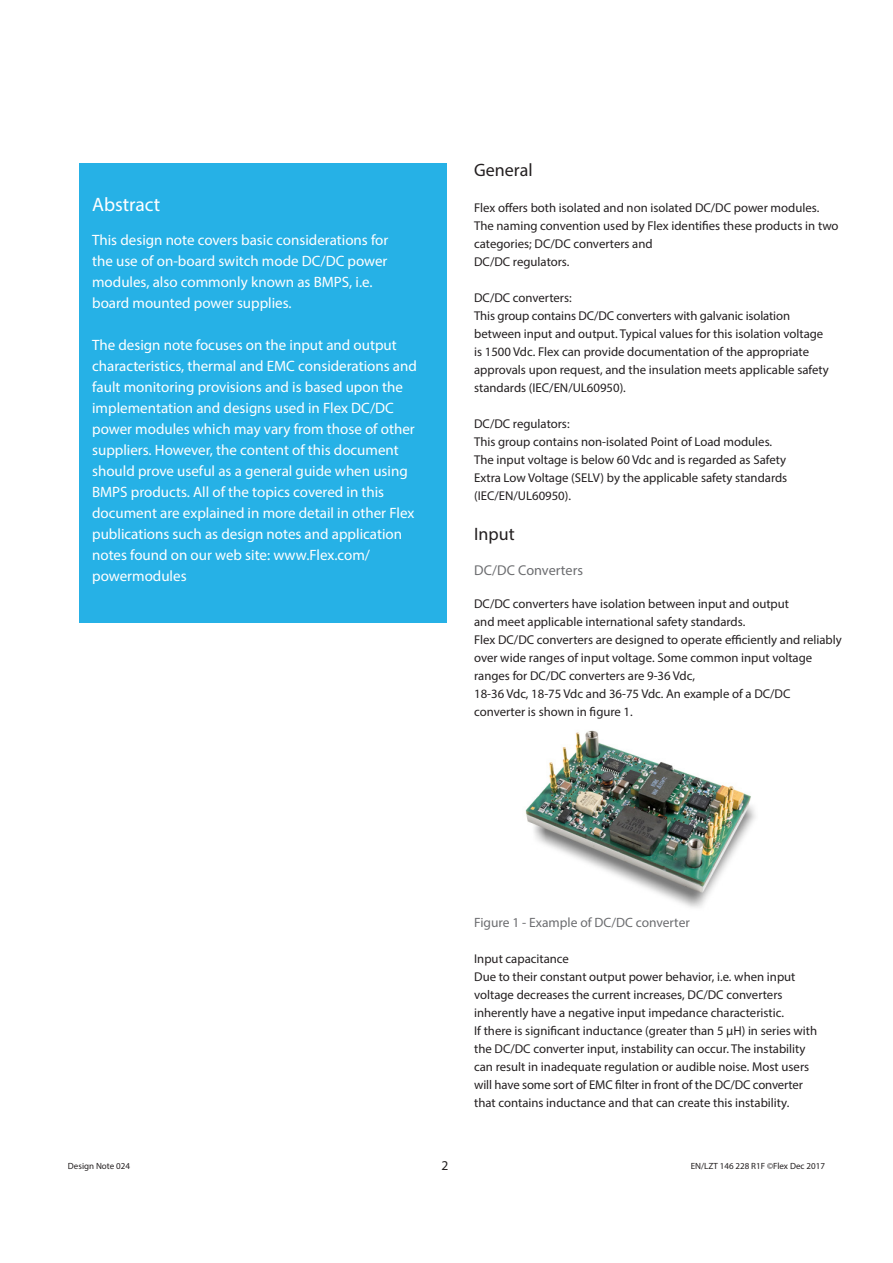
<style>
.page{position:relative;width:893px;height:1263px;background:#fff}
.page>*{position:absolute;margin:0;border:0;box-sizing:border-box;transform-origin:0 0}
.INSIDA__Ruta_Rubrik{font:19.5px "Myriad Pro";color:#fff}
.INSIDA__Mellanrubrik{font:18px "Myriad Pro";color:#231f20}
.INSIDA__Ruta_Brödtex{font:15px/21px "Myriad Pro";color:#fff}
.INSIDA__Underrubrik{font:14.25px "Myriad Pro";letter-spacing:.005em;color:#6c6d70}
.INSIDA__Bildtext{font:13.5px "Myriad Pro";color:#6c6d70}
.t1{font:13.5px "Myriad Pro";color:#231f20}
.INSIDA__Brödtext{font:12.75px/18px "Myriad Pro";color:#231f20}
.INSIDA__Underrubrik-2{font:12.75px "Myriad Pro";color:#231f20}
.t2{font:9px "Myriad Pro";color:#231f20}
</style>
<div class="page">
<img style="left:525px;top:730px;width:231px;height:178px">
<div style="left:79px;top:163px;width:368px;height:460px;background:#26b1e6"></div>
<p class="INSIDA__Ruta_Rubrik" style="left:92px;top:192px;width:70px">Abstract</p>
<p class="INSIDA__Ruta_Brödtex" style="left:92px;top:229px;width:298px">This design note covers basic considerations for the use of on-board switch mode DC/DC power modules, also commonly known as BMPS, i.e. board mounted power supplies.</p>
<p class="INSIDA__Ruta_Brödtex" style="left:92px;top:334px;width:326px">The design note focuses on the input and output characteristics, thermal and EMC considerations and fault monitoring provisions and is based upon the implementation and designs used in Flex DC/DC power modules which may vary from those of other suppliers. However, the content of this document should prove useful as a general guide when using BMPS products. All of the topics covered in this document are explained in more detail in other Flex publications such as design notes and application notes found on our web site: www.Flex.com/ powermodules</p>
<p class="INSIDA__Mellanrubrik" style="left:474px;top:159px;width:60px">General</p>
<p class="INSIDA__Brödtext" style="left:474px;top:198px;width:366px">Flex offers both isolated and non isolated DC/DC power modules.<br>The naming convention used by Flex identifies these products in two categories; DC/DC converters and</p>
<p class="INSIDA__Brödtext" style="left:474px;top:252px;width:97px">DC/DC regulators.</p>
<p class="INSIDA__Brödtext" style="left:474px;top:288px;width:99px">DC/DC converters:</p>
<p class="INSIDA__Brödtext" style="left:474px;top:306px;width:317px">This group contains DC/DC converters with galvanic isolation</p>
<p class="INSIDA__Brödtext" style="left:474px;top:324px;width:356px">between input and output. Typical values for this isolation voltage is 1500 Vdc. Flex can provide documentation of the appropriate approvals upon request, and the insulation meets applicable safety standards (IEC/EN/UL60950).</p>
<p class="INSIDA__Brödtext" style="left:474px;top:414px;width:97px">DC/DC regulators:</p>
<p class="INSIDA__Brödtext" style="left:474px;top:432px;width:300px">This group contains non-isolated Point of Load modules.</p>
<p class="INSIDA__Brödtext" style="left:474px;top:450px;width:314px">The input voltage is below 60 Vdc and is regarded as Safety</p>
<p class="INSIDA__Brödtext" style="left:474px;top:468px;width:315px">Extra Low Voltage (SELV) by the applicable safety standards (IEC/EN/UL60950).</p>
<p class="INSIDA__Mellanrubrik" style="left:474px;top:523px;width:42px">Input</p>
<p class="INSIDA__Underrubrik" style="left:474px;top:561px;width:111px">DC/DC Converters</p>
<p class="INSIDA__Brödtext" style="left:474px;top:594px;width:316px">DC/DC converters have isolation between input and output</p>
<p class="INSIDA__Brödtext" style="left:474px;top:612px;width:273px">and meet applicable international safety standards.</p>
<p class="INSIDA__Brödtext" style="left:474px;top:630px;width:369px">Flex DC/DC converters are designed to operate efficiently and reliably over wide ranges of input voltage. Some common input voltage ranges for DC/DC converters are 9-36 Vdc,</p>
<p class="INSIDA__Brödtext" style="left:474px;top:684px;width:318px">18-36 Vdc, 18-75 Vdc and 36-75 Vdc. An example of a DC/DC converter is shown in figure 1.</p>
<p class="INSIDA__Bildtext" style="left:474px;top:914px;width:217px">Figure 1 - Example of DC/DC converter</p>
<p class="INSIDA__Underrubrik-2" style="left:474px;top:951px;width:96px">Input capacitance</p>
<p class="INSIDA__Brödtext" style="left:474px;top:968px;width:323px">Due to their constant output power behavior, i.e. when input voltage decreases the current increases, DC/DC converters inherently have a negative input impedance characteristic.</p>
<p class="INSIDA__Brödtext" style="left:474px;top:1022px;width:345px">If there is significant inductance (greater than 5 μH) in series with the DC/DC converter input, instability can occur. The instability can result in inadequate regulation or audible noise. Most users will have some sort of EMC filter in front of the DC/DC converter that contains inductance and that can create this instability.</p>
<p class="t2" style="left:68px;top:1161px;width:64px">Design Note 024</p>
<p class="t1" style="left:441px;top:1157px;width:8px">2</p>
<p class="t2" style="left:691px;top:1160px;width:136px">EN/LZT 146 228 R1F ©Flex Dec 2017</p>
</div>
